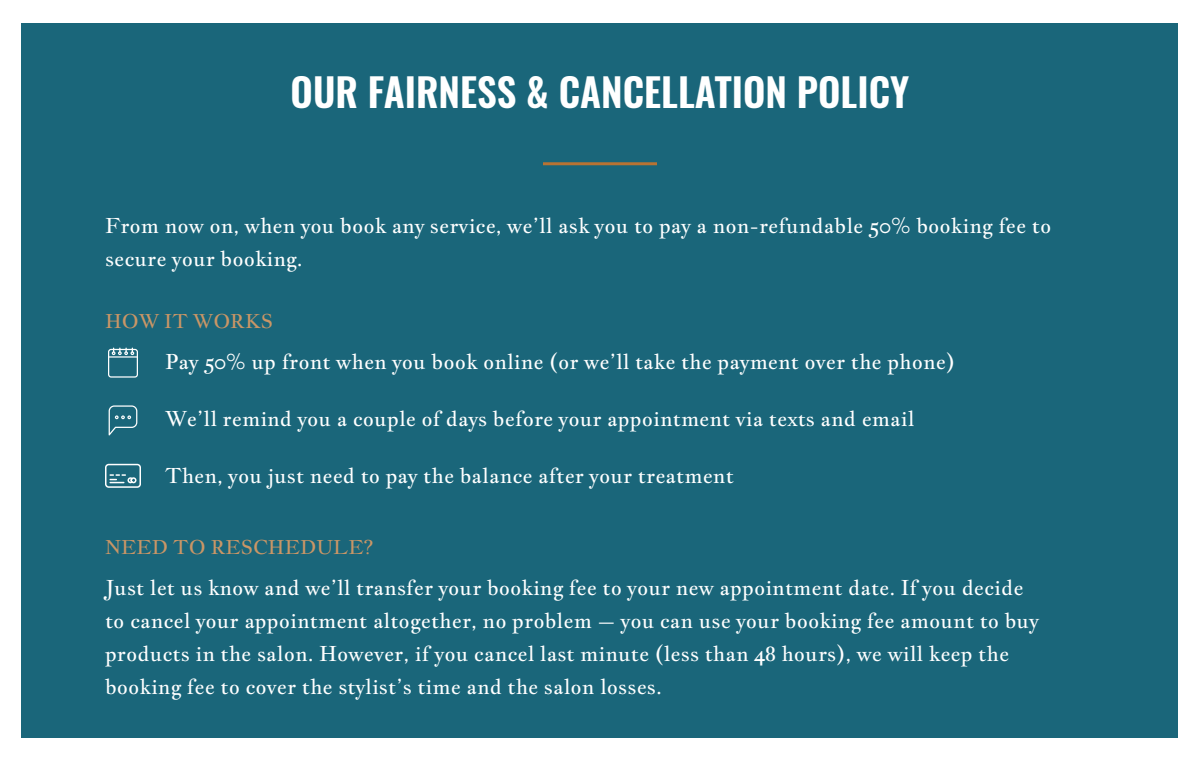
<style>
.page{position:relative;width:1200px;height:761px;background:#fff}
.page>*{position:absolute;margin:0;border:0;box-sizing:border-box;transform-origin:0 0}
.t1{font:600 39px "Oswald";color:#fff}
.t2{font:21px/33px "Jacques Francois";color:#fff}
.t3{font:19.5px "Jacques Francois";color:#ca9666}
</style>
<div class="page">
<div style="left:22px;top:23px;width:1156px;height:714px;background:#1a667a"></div>
<hr style="left:543px;top:162px;width:114px;height:3px;background:#b87333">
<svg style="left:105px;top:463px;width:36px;height:24px"></svg>
<svg style="left:109px;top:405px;width:28px;height:30px"></svg>
<svg style="left:108px;top:347px;width:30px;height:30px"></svg>
<h1 class="t1" style="left:291px;top:65px;width:620px">OUR FAIRNESS &amp; CANCELLATION POLICY</h1>
<p class="t2" style="left:105px;top:209px;width:948px">From now on, when you book any service, we’ll ask you to pay a non-refundable 50% booking fee to secure your booking.</p>
<p class="t3" style="left:105px;top:308px;width:169px">HOW IT WORKS</p>
<p class="t2" style="left:165px;top:344px;width:792px">Pay 50% up front when you book online (or we’ll take the payment over the phone)</p>
<p class="t2" style="left:165px;top:401px;width:751px">We’ll remind you a couple of days before your appointment via texts and email</p>
<p class="t2" style="left:165px;top:458px;width:570px">Then, you just need to pay the balance after your treatment</p>
<p class="t3" style="left:105px;top:534px;width:270px">NEED TO RESCHEDULE?</p>
<p class="t2" style="left:105px;top:570px;width:935px">Just let us know and we’ll transfer your booking fee to your new appointment date. If you decide to cancel your appointment altogether, no problem – you can use your booking fee amount to buy products in the salon. However, if you cancel last minute (less than 48 hours), we will keep the booking fee to cover the stylist’s time and the salon losses.</p>
</div>
